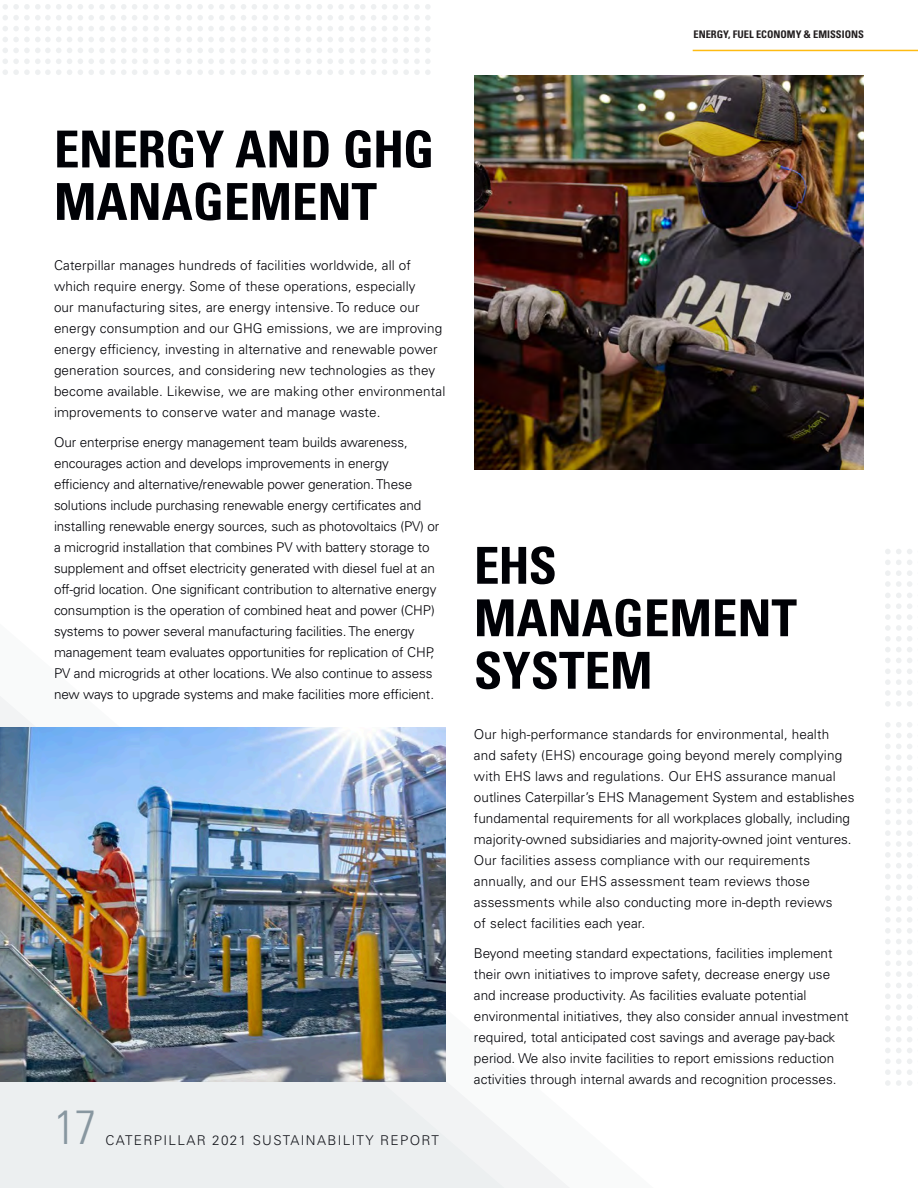
<style>
.page{position:relative;width:918px;height:1188px;background:#fff}
.page>*{position:absolute;margin:0;border:0;box-sizing:border-box;transform-origin:0 0}
.Title_H2{font:700 condensed 51px/52.5px "Univers LT Std";color:#000106}
.t1{font:300 condensed 48px "Univers LT Std";color:#8897a0}
.New_Body_Copy{font:300 13.5px/21px "Univers LT Std";color:#000106}
.New_Body_Copy-2{font:300 13.5px "Univers LT Std";letter-spacing:.1em;color:#000106}
.t2{font:700 condensed 10.5px "Univers LT Std";color:#231f20}
</style>
<div class="page">
<svg style="left:0;top:696px;width:569px;height:492px"></svg>
<img style="left:474px;top:75px;width:390px;height:394px">
<img style="left:0;top:728px;width:446px;height:354px">
<svg style="left:187px;top:4px;width:59px;height:27px"></svg>
<svg style="left:176px;top:4px;width:5px;height:27px"></svg>
<svg style="left:187px;top:37px;width:59px;height:5px"></svg>
<svg style="left:176px;top:37px;width:5px;height:5px"></svg>
<svg style="left:187px;top:48px;width:59px;height:5px"></svg>
<svg style="left:176px;top:48px;width:5px;height:5px"></svg>
<svg style="left:187px;top:59px;width:59px;height:16px"></svg>
<svg style="left:176px;top:59px;width:5px;height:16px"></svg>
<svg style="left:143px;top:4px;width:27px;height:27px"></svg>
<svg style="left:78px;top:4px;width:59px;height:27px"></svg>
<svg style="left:3px;top:4px;width:69px;height:27px"></svg>
<svg style="left:143px;top:37px;width:27px;height:5px"></svg>
<svg style="left:78px;top:37px;width:59px;height:5px"></svg>
<svg style="left:3px;top:37px;width:69px;height:5px"></svg>
<svg style="left:143px;top:48px;width:27px;height:5px"></svg>
<svg style="left:78px;top:48px;width:59px;height:5px"></svg>
<svg style="left:3px;top:48px;width:69px;height:5px"></svg>
<svg style="left:143px;top:59px;width:27px;height:16px"></svg>
<svg style="left:78px;top:59px;width:59px;height:16px"></svg>
<svg style="left:3px;top:59px;width:69px;height:16px"></svg>
<svg style="left:382px;top:4px;width:49px;height:27px"></svg>
<svg style="left:317px;top:4px;width:59px;height:27px"></svg>
<svg style="left:252px;top:4px;width:59px;height:27px"></svg>
<svg style="left:382px;top:37px;width:49px;height:5px"></svg>
<svg style="left:317px;top:37px;width:59px;height:5px"></svg>
<svg style="left:252px;top:37px;width:59px;height:5px"></svg>
<svg style="left:382px;top:48px;width:49px;height:5px"></svg>
<svg style="left:317px;top:48px;width:59px;height:5px"></svg>
<svg style="left:252px;top:48px;width:59px;height:5px"></svg>
<svg style="left:382px;top:59px;width:49px;height:16px"></svg>
<svg style="left:317px;top:59px;width:59px;height:16px"></svg>
<svg style="left:252px;top:59px;width:59px;height:16px"></svg>
<svg style="left:885px;top:885px;width:27px;height:59px"></svg>
<svg style="left:885px;top:950px;width:27px;height:27px"></svg>
<svg style="left:885px;top:983px;width:27px;height:59px"></svg>
<svg style="left:885px;top:1048px;width:27px;height:5px"></svg>
<svg style="left:885px;top:1059px;width:27px;height:27px"></svg>
<svg style="left:885px;top:722px;width:27px;height:16px"></svg>
<svg style="left:885px;top:744px;width:27px;height:59px"></svg>
<svg style="left:885px;top:809px;width:27px;height:5px"></svg>
<svg style="left:885px;top:820px;width:27px;height:59px"></svg>
<svg style="left:885px;top:549px;width:27px;height:5px"></svg>
<svg style="left:885px;top:560px;width:27px;height:27px"></svg>
<svg style="left:885px;top:593px;width:27px;height:59px"></svg>
<svg style="left:885px;top:658px;width:27px;height:49px"></svg>
<hr style="left:693px;top:50px;width:225px;height:1px;background:#febb12">
<p class="t2" style="left:693px;top:28px;width:172px">ENERGY, FUEL ECONOMY &amp; EMISSIONS</p>
<h1 class="Title_H2" style="left:54px;top:123px;width:382px">ENERGY AND GHG<br>MANAGEMENT</h1>
<p class="New_Body_Copy" style="left:54px;top:254px;width:393px">Caterpillar manages hundreds of facilities worldwide, all of which require energy. Some of these operations, especially<br>our manufacturing sites, are energy intensive. To reduce our energy consumption and our GHG emissions, we are improving energy efficiency, investing in alternative and renewable power generation sources, and considering new technologies as they become available. Likewise, we are making other environmental improvements to conserve water and manage waste.</p>
<p class="New_Body_Copy" style="left:54px;top:431px;width:387px">Our enterprise energy management team builds awareness, encourages action and develops improvements in energy efficiency and alternative/renewable power generation. These solutions include purchasing renewable energy certificates and installing renewable energy sources, such as photovoltaics (PV) or a microgrid installation that combines PV with battery storage to supplement and offset electricity generated with diesel fuel at an off-grid location. One significant contribution to alternative energy consumption is the operation of combined heat and power (CHP) systems to power several manufacturing facilities. The energy management team evaluates opportunities for replication of CHP, PV and microgrids at other locations. We also continue to assess new ways to upgrade systems and make facilities more efficient.</p>
<h2 class="t1" style="left:54px;top:1099px;width:44px">17</h2>
<p class="New_Body_Copy-2" style="left:105px;top:1132px;width:335px">CATERPILLAR 2021 SUSTAINABILITY REPORT</p>
<h1 class="Title_H2" style="left:474px;top:539px;width:324px">EHS<br>MANAGEMENT<br>SYSTEM</h1>
<p class="New_Body_Copy" style="left:474px;top:724px;width:382px">Our high-performance standards for environmental, health and safety (EHS) encourage going beyond merely complying with EHS laws and regulations. Our EHS assurance manual outlines Caterpillar’s EHS Management System and establishes fundamental requirements for all workplaces globally, including majority-owned subsidiaries and majority-owned joint ventures.<br>Our facilities assess compliance with our requirements annually, and our EHS assessment team reviews those assessments while also conducting more in-depth reviews<br>of select facilities each year.</p>
<p class="New_Body_Copy" style="left:474px;top:943px;width:376px">Beyond meeting standard expectations, facilities implement their own initiatives to improve safety, decrease energy use and increase productivity. As facilities evaluate potential environmental initiatives, they also consider annual investment required, total anticipated cost savings and average pay-back period. We also invite facilities to report emissions reduction activities through internal awards and recognition processes.</p>
</div>
